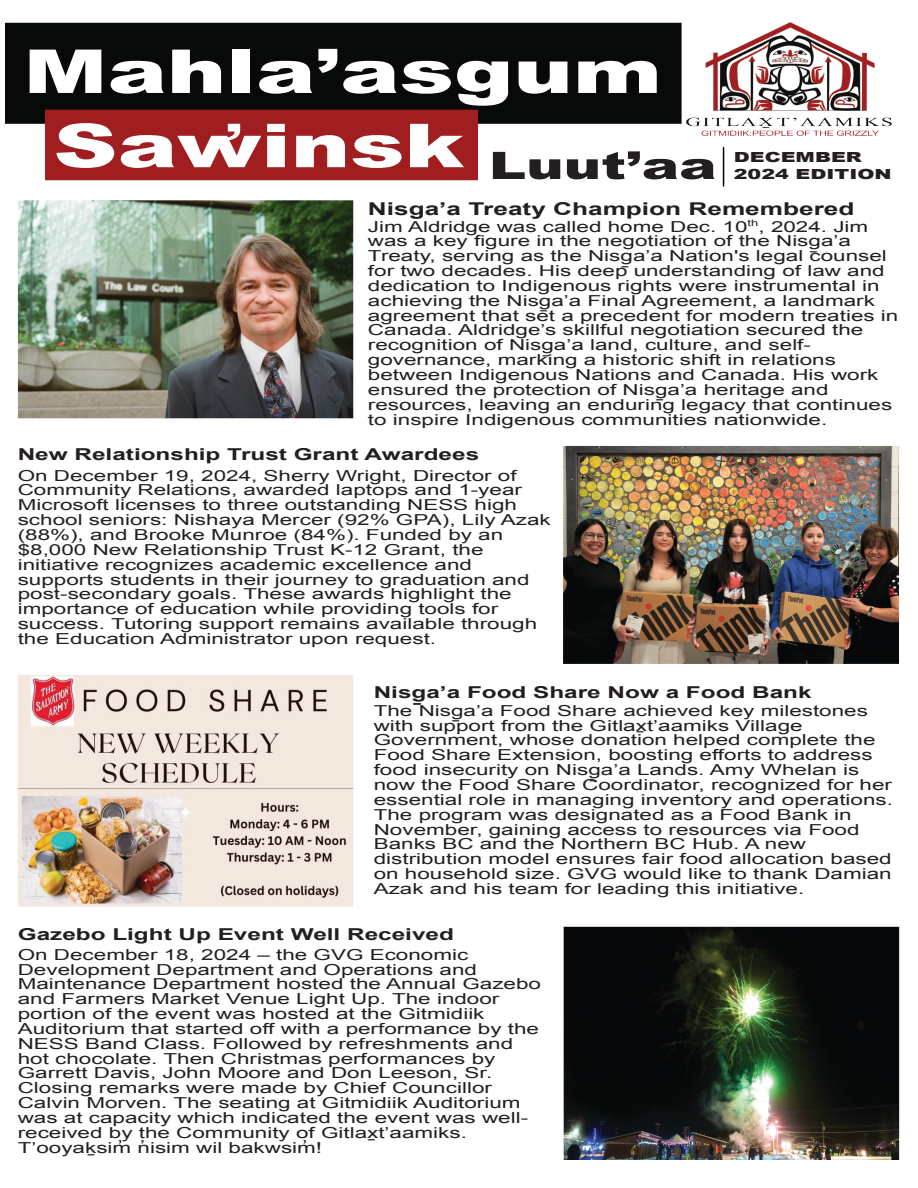
<style>
.page{position:relative;width:918px;height:1188px;background:#fff}
.page>*{position:absolute;margin:0;border:0;box-sizing:border-box;transform-origin:0 0}
.t1{font:900 60.6px/74.2px "Arial";color:#fff;scale:1.47 1}
.t2{font:900 37.8px "Arial";color:#231f20;scale:1.48 1}
.t3{font:700 17.7px "Arial";color:#231f20;scale:1.48 1}
.t4{font:700 16.35px "Arial";color:#231f20;scale:1.48 1}
.t5{font:15.15px/14.9px "Arial";color:#231f20;scale:1.48 1}
.t6{font:900 13.95px/16.4px "Arial";color:#231f20;scale:1.48 1}
.s1{font-family:"Helvetica";font-weight:700}
</style>
<div class="page">
<div style="left:5px;top:23px;width:677px;height:101px;background:#080a0a"></div>
<div style="left:45px;top:110px;width:433px;height:70px;background:#a01d20"></div>
<img style="left:563px;top:446px;width:336px;height:218px">
<img style="left:18px;top:675px;width:335px;height:232px">
<img style="left:564px;top:927px;width:335px;height:233px">
<img style="left:18px;top:200px;width:335px;height:218px">
<img style="left:687px;top:23px;width:205px;height:113px">
<svg style="left:722px;top:146px;width:3px;height:41px"></svg>
<h1 class="t1" style="left:53px;top:32px;width:416px;text-indent:-30px">Mahla’asgum<br>Saw<span class="s1">̓</span>insk</h1>
<p class="t3" style="left:368px;top:199px;width:330px">Nisga’a Treaty Champion Remembered</p>
<p class="t5" style="left:368px;top:219px;width:360px">Jim Aldridge was called home Dec. 10<sup>th</sup>, 2024. Jim was a key figure in the negotiation of the Nisg̱a’a Treaty, serving as the Nisg̱a’a Nation's legal counsel for two decades. His deep understanding of law and dedication to Indigenous rights were instrumental in achieving the Nisg̱a’a Final Agreement, a landmark agreement that set a precedent for modern treaties in Canada. Aldridge’s skillful negotiation secured the recognition of Nisg̱a’a land, culture, and self&shy;governance, marking a historic shift in relations between Indigenous Nations and Canada. His work ensured the protection of Nisg̱a’a heritage and resources, leaving an enduring legacy that continues to inspire Indigenous communities nationwide.</p>
<p class="t4" style="left:18px;top:445px;width:313px">New Relationship Trust Grant Awardees</p>
<p class="t5" style="left:18px;top:468px;width:362px">On December 19, 2024, Sherry Wright, Director of Community Relations, awarded laptops and 1-year Microsoft licenses to three outstanding NESS high school seniors: Nishaya Mercer (92% GPA), Lily Azak (88%), and Brooke Munroe (84%). Funded by an $8,000 New Relationship Trust K-12 Grant, the initiative recognizes academic excellence and supports students in their journey to graduation and post-secondary goals. These awards highlight the importance of education while providing tools for success. Tutoring support remains available through the Education Administrator upon request.</p>
<p class="t4" style="left:374px;top:683px;width:297px">Nisg̱a’a Food Share Now a Food Bank</p>
<p class="t5" style="left:374px;top:703px;width:352px">The Nisg̱a’a Food Share achieved key milestones with support from the Gitlax̱t’aamiks Village Government, whose donation helped complete the Food Share Extension, boosting efforts to address food insecurity on Nisg̱a’a Lands. Amy Whelan is now the Food Share Coordinator, recognized for her essential role in managing inventory and operations.<br>The program was designated as a Food Bank in November, gaining access to resources via Food Banks BC and the Northern BC Hub. A new distribution model ensures fair food allocation based on household size. GVG would like to thank Damian Azak and his team for leading this initiative.</p>
<p class="t4" style="left:18px;top:926px;width:296px">Gazebo Light Up Event Well Received</p>
<p class="t5" style="left:18px;top:947px;width:355px">On December 18, 2024 – the GVG Economic Development Department and Operations and Maintenance Department hosted the Annual Gazebo and Farmers Market Venue Light Up. The indoor portion of the event was hosted at the Gitmidiik Auditorium that started off with a performance by the NESS Band Class. Followed by refreshments and hot chocolate. Then Christmas performances by Garrett Davis, John Moore and Don Leeson, Sr.<br>Closing remarks were made by Chief Councillor Calvin Morven. The seating at Gitmidiik Auditorium was at capacity which indicated the event was well&shy;received by the Community of Gitlax̱t’aamiks.<br>T’ooyaḵsim̓ n̓ isim wil bakwsim̓ !</p>
<h2 class="t2" style="left:489px;top:137px;width:155px">Luut’aa</h2>
<p class="t6" style="left:734px;top:148px;width:108px">DECEMBER<br>2024 EDITION</p>
</div>
